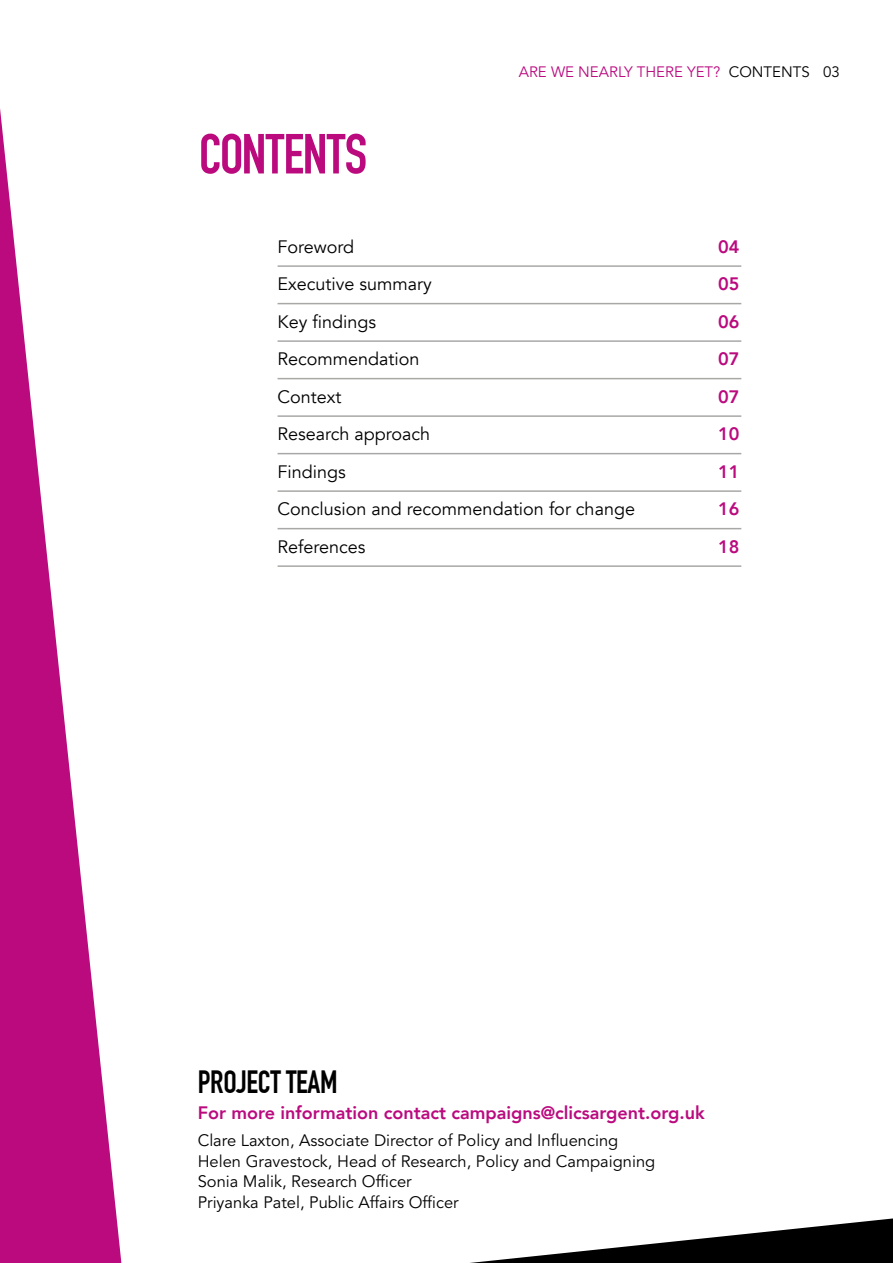
<style>
.page{position:relative;width:893px;height:1263px;background:#fff}
.page>*{position:absolute;margin:0;border:0;box-sizing:border-box;transform-origin:0 0}
.NB_35_31_45_Header_P{font:700 55.5px "DIN Condensed";letter-spacing:-.015em;color:#ba0a7e}
.NB_22_22_Sub_Header{font:700 31.5px "DIN Condensed";letter-spacing:-.01em;color:#000}
.Contents_List{font:18px "Avenir";color:#000}
.Expert_view{font:800 18px "Avenir";color:#ba0a7e}
.Contents_List-2{font:800 18px "Avenir";color:#ba0a7e}
.NB_11_13_75_Body{font:16.5px/20.7px "Avenir LT Std";color:#000}
.t1{font:15px "Avenir LT Std";color:#ba0a7e}
.t2{font:15px "Avenir LT Std";color:#000}
.s1{color:#000}
</style>
<div class="page">
<svg style="left:470px;top:1218px;width:423px;height:45px"></svg>
<svg style="left:0;top:108px;width:121px;height:1155px"></svg>
<hr style="left:278px;top:265px;width:463px;height:2px;background:#a8a8a7">
<hr style="left:278px;top:303px;width:463px;height:1px;background:#a8a8a7">
<hr style="left:278px;top:340px;width:463px;height:2px;background:#a8a8a7">
<hr style="left:278px;top:378px;width:463px;height:1px;background:#a8a8a7">
<hr style="left:278px;top:415px;width:463px;height:2px;background:#a8a8a7">
<hr style="left:278px;top:453px;width:463px;height:1px;background:#a8a8a7">
<hr style="left:278px;top:490px;width:463px;height:2px;background:#a8a8a7">
<hr style="left:278px;top:528px;width:463px;height:1px;background:#a8a8a7">
<hr style="left:278px;top:565px;width:463px;height:2px;background:#a8a8a7">
<p class="NB_35_31_45_Header_P" style="left:199px;top:121px;width:170px">CONTENTS</p>
<p class="t1" style="left:519px;top:63px;width:292px">ARE WE NEARLY THERE YET? <span class="s1">CONTENTS</span></p>
<p class="t2" style="left:823px;top:63px;width:18px">03</p>
<p class="Contents_List" style="left:278px;top:236px;width:78px">Foreword</p>
<p class="Contents_List-2" style="left:718px;top:232px;width:23px">04</p>
<p class="Contents_List" style="left:278px;top:273px;width:156px">Executive summary</p>
<p class="Contents_List-2" style="left:718px;top:270px;width:23px">05</p>
<p class="Contents_List" style="left:278px;top:311px;width:100px">Key findings</p>
<p class="Contents_List-2" style="left:718px;top:307px;width:23px">06</p>
<p class="Contents_List" style="left:278px;top:348px;width:144px">Recommendation</p>
<p class="Contents_List-2" style="left:718px;top:345px;width:23px">07</p>
<p class="Contents_List" style="left:278px;top:386px;width:65px">Context</p>
<p class="Contents_List-2" style="left:718px;top:382px;width:23px">07</p>
<p class="Contents_List" style="left:278px;top:423px;width:154px">Research approach</p>
<p class="Contents_List-2" style="left:718px;top:420px;width:23px">10</p>
<p class="Contents_List" style="left:278px;top:461px;width:70px">Findings</p>
<p class="Contents_List-2" style="left:718px;top:457px;width:23px">11</p>
<p class="Contents_List" style="left:278px;top:498px;width:359px">Conclusion and recommendation for change</p>
<p class="Contents_List-2" style="left:718px;top:495px;width:23px">16</p>
<p class="Contents_List" style="left:278px;top:536px;width:90px">References</p>
<p class="Contents_List-2" style="left:718px;top:532px;width:23px">18</p>
<p class="NB_22_22_Sub_Header" style="left:198px;top:1063px;width:141px">PROJECT TEAM</p>
<p class="Expert_view" style="left:198px;top:1099px;width:509px">For more information contact campaigns@clicsargent.org.uk</p>
<p class="NB_11_13_75_Body" style="left:198px;top:1130px;width:459px">Clare Laxton, Associate Director of Policy and Influencing Helen Gravestock, Head of Research, Policy and Campaigning Sonia Malik, Research Officer<br>Priyanka Patel, Public Affairs Officer</p>
</div>
